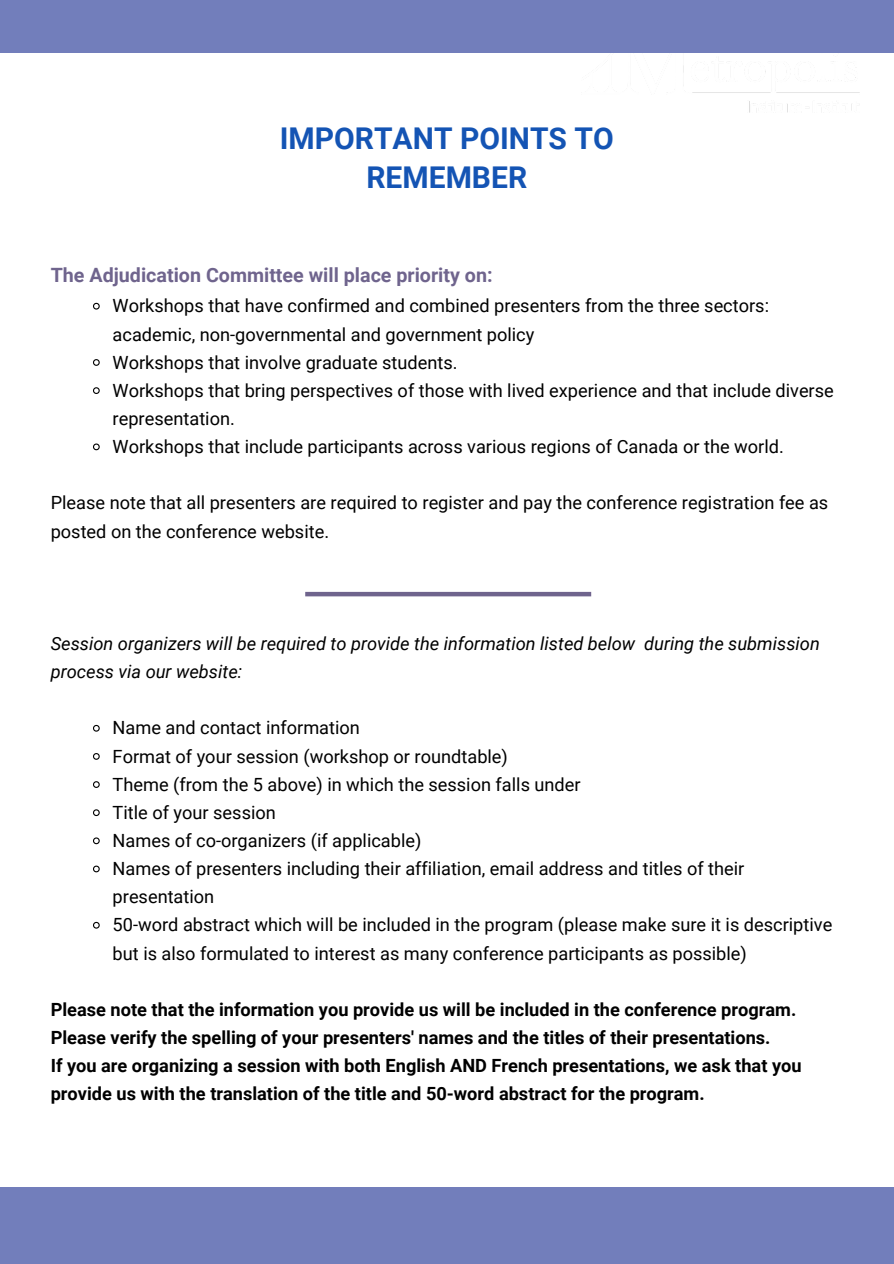
<style>
.page{position:relative;width:894px;height:1264px;background:#fff}
.page>*{position:absolute;margin:0;border:0;box-sizing:border-box;transform-origin:0 0}
.t1{font:700 30px/38.2px "Roboto";color:#1454b4;text-align:center}
.t2{font:700 19.65px "Roboto";color:#6f648d}
.t3{font:18.15px/28.2px "Roboto";color:#000}
.t4{font:700 18.15px/28.2px "Roboto";color:#000}
.t5{font:italic 18.15px/28.2px "Roboto";color:#000}
</style>
<div class="page">
<svg style="left:93px;top:302px;width:7px;height:8px"></svg>
<svg style="left:93px;top:359px;width:7px;height:7px"></svg>
<svg style="left:93px;top:387px;width:7px;height:7px"></svg>
<svg style="left:93px;top:443px;width:7px;height:8px"></svg>
<svg style="left:93px;top:724px;width:7px;height:8px"></svg>
<svg style="left:93px;top:753px;width:7px;height:7px"></svg>
<svg style="left:93px;top:781px;width:7px;height:7px"></svg>
<svg style="left:93px;top:809px;width:7px;height:8px"></svg>
<svg style="left:93px;top:837px;width:7px;height:8px"></svg>
<svg style="left:93px;top:865px;width:7px;height:8px"></svg>
<svg style="left:93px;top:921px;width:7px;height:8px"></svg>
<hr style="left:305px;top:592px;width:286px;height:4px;background:#6f648d">
<div style="left:0;top:1187px;width:893px;height:76px;background:#727ebb"></div>
<div style="left:0;top:0;width:893px;height:52px;background:#727ebb"></div>
<p class="t1" style="left:280px;top:120px;width:335px">IMPORTANT POINTS TO<br>REMEMBER</p>
<h1 class="t2" style="left:51px;top:264px;width:443px">The Adjudication Committee will place priority on:</h1>
<p class="t3" style="left:113px;top:292px;width:657px">Workshops that have confirmed and combined presenters from the three sectors: academic, non-governmental and government policy</p>
<p class="t3" style="left:113px;top:348px;width:346px">Workshops that involve graduate students.</p>
<p class="t3" style="left:113px;top:376px;width:722px">Workshops that bring perspectives of those with lived experience and that include diverse representation.</p>
<p class="t3" style="left:113px;top:433px;width:672px">Workshops that include participants across various regions of Canada or the world.</p>
<p class="t3" style="left:51px;top:489px;width:778px">Please note that all presenters are required to register and pay the conference registration fee as posted on the conference website.</p>
<p class="t5" style="left:51px;top:629px;width:770px">Session organizers will be required to provide the information listed below during the submission process via our website:</p>
<p class="t3" style="left:113px;top:714px;width:249px">Name and contact information</p>
<p class="t3" style="left:113px;top:742px;width:396px">Format of your session (workshop or roundtable)</p>
<p class="t3" style="left:113px;top:770px;width:469px">Theme (from the 5 above) in which the session falls under</p>
<p class="t3" style="left:113px;top:798px;width:165px">Title of your session</p>
<p class="t3" style="left:113px;top:826px;width:310px">Names of co-organizers (if applicable)</p>
<p class="t3" style="left:113px;top:854px;width:633px">Names of presenters including their affiliation, email address and titles of their presentation</p>
<p class="t3" style="left:113px;top:911px;width:721px">50-word abstract which will be included in the program (please make sure it is descriptive but is also formulated to interest as many conference participants as possible)</p>
<p class="t4" style="left:51px;top:995px;width:746px">Please note that the information you provide us will be included in the conference program.<br>Please verify the spelling of your presenters' names and the titles of their presentations.</p>
<h2 class="t4" style="left:51px;top:1051px;width:752px">If you are organizing a session with both English AND French presentations, we ask that you provide us with the translation of the title and 50-word abstract for the program.</h2>
</div>
